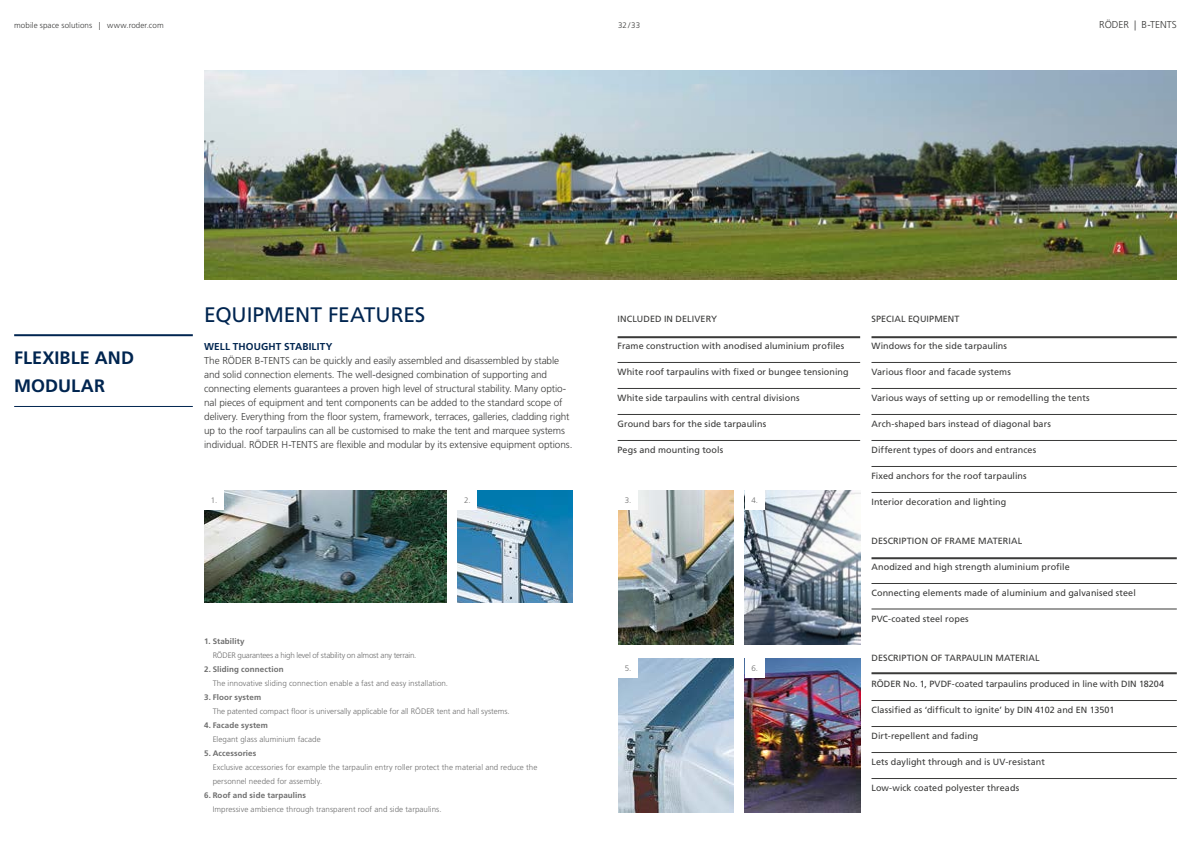
<style>
.page{position:relative;width:1191px;height:842px;background:#fff}
.page>*{position:absolute;margin:0;border:0;box-sizing:border-box;transform-origin:0 0}
.t1{font:21px "Frutiger LT Pro";letter-spacing:-.005em;color:#002550}
.t2{font:700 18px/28px "Frutiger LT Pro";letter-spacing:.005em;color:#002550}
.t3{font:300 10px/14px "Frutiger LT Pro";letter-spacing:-.01em;color:#3a3a39}
.t4{font:700 10px "Frutiger LT Pro";letter-spacing:.015em;color:#002550}
.t5{font:9px "Frutiger LT Pro";letter-spacing:.005em;color:#3a3a39}
.t6{font:300 8px/14px "Frutiger LT Pro";letter-spacing:.005em;color:#6e6e6e}
.t7{font:700 8px "Frutiger LT Pro";letter-spacing:.015em;color:#6e6e6e}
.t8{font:300 8px "Frutiger LT Pro";letter-spacing:-.03em;color:#6e6e6e}
.t9{font:300 8px "Frutiger LT Pro";letter-spacing:.01em;color:#3a3a39}
</style>
<div class="page">
<hr style="left:617px;top:336px;width:243px;height:2px;background:#3a3a39">
<hr style="left:617px;top:362px;width:243px;height:1px;background:#3a3a39">
<hr style="left:617px;top:388px;width:243px;height:1px;background:#3a3a39">
<hr style="left:617px;top:414px;width:243px;height:1px;background:#3a3a39">
<hr style="left:617px;top:440px;width:243px;height:1px;background:#3a3a39">
<hr style="left:871px;top:336px;width:305px;height:2px;background:#3a3a39">
<hr style="left:871px;top:362px;width:305px;height:1px;background:#3a3a39">
<hr style="left:871px;top:388px;width:305px;height:1px;background:#3a3a39">
<hr style="left:871px;top:414px;width:305px;height:1px;background:#3a3a39">
<hr style="left:871px;top:440px;width:305px;height:1px;background:#3a3a39">
<hr style="left:871px;top:466px;width:305px;height:1px;background:#3a3a39">
<hr style="left:871px;top:492px;width:305px;height:1px;background:#3a3a39">
<hr style="left:871px;top:557px;width:305px;height:2px;background:#3a3a39">
<hr style="left:871px;top:583px;width:305px;height:1px;background:#3a3a39">
<hr style="left:871px;top:609px;width:305px;height:1px;background:#3a3a39">
<hr style="left:871px;top:672px;width:305px;height:2px;background:#3a3a39">
<hr style="left:871px;top:700px;width:305px;height:1px;background:#3a3a39">
<hr style="left:871px;top:726px;width:305px;height:1px;background:#3a3a39">
<hr style="left:871px;top:752px;width:305px;height:1px;background:#3a3a39">
<hr style="left:871px;top:778px;width:305px;height:1px;background:#3a3a39">
<hr style="left:14px;top:334px;width:179px;height:2px;background:#002550">
<hr style="left:14px;top:406px;width:179px;height:1px;background:#002550">
<img style="left:204px;top:70px;width:972px;height:210px">
<img style="left:457px;top:490px;width:116px;height:112px">
<div style="left:457px;top:490px;width:20px;height:20px;background:#fff"></div>
<img style="left:204px;top:490px;width:242px;height:112px">
<div style="left:204px;top:490px;width:20px;height:20px;background:#fff"></div>
<img style="left:618px;top:490px;width:115px;height:154px">
<div style="left:618px;top:490px;width:20px;height:20px;background:#fff"></div>
<img style="left:745px;top:658px;width:115px;height:154px">
<div style="left:745px;top:658px;width:19px;height:20px;background:#fff"></div>
<img style="left:618px;top:658px;width:115px;height:154px">
<div style="left:618px;top:658px;width:20px;height:20px;background:#fff"></div>
<img style="left:745px;top:490px;width:115px;height:154px">
<div style="left:745px;top:490px;width:19px;height:20px;background:#fff"></div>
<p class="t9" style="left:14px;top:21px;width:151px">mobile space solutions | www.roder.com</p>
<p class="t9" style="left:618px;top:21px;width:23px">32/33</p>
<p class="t3" style="left:1099px;top:18px;width:79px">RÖDER | B-TENTS</p>
<h2 class="t2" style="left:14px;top:344px;width:121px">FLEXIBLE AND<br>MODULAR</h2>
<h1 class="t1" style="left:204px;top:303px;width:223px">EQUIPMENT FEATURES</h1>
<p class="t4" style="left:204px;top:341px;width:130px">WELL THOUGHT STABILITY</p>
<p class="t3" style="left:204px;top:354px;width:370px">The RÖDER B-TENTS can be quickly and easily assembled and disassembled by stable and solid connection elements. The well-designed combination of supporting and connecting elements guarantees a proven high level of structural stability. Many optio&shy;nal pieces of equipment and tent components can be added to the standard scope of delivery. Everything from the floor system, framework, terraces, galleries, cladding right up to the roof tarpaulins can all be customised to make the tent and marquee systems individual. RÖDER H-TENTS are flexible and modular by its extensive equipment options.</p>
<p class="t5" style="left:617px;top:314px;width:101px">INCLUDED IN DELIVERY</p>
<p class="t5" style="left:617px;top:341px;width:228px">Frame construction with anodised aluminium profiles</p>
<p class="t5" style="left:617px;top:367px;width:232px">White roof tarpaulins with fixed or bungee tensioning</p>
<p class="t5" style="left:617px;top:393px;width:183px">White side tarpaulins with central divisions</p>
<p class="t5" style="left:617px;top:419px;width:150px">Ground bars for the side tarpaulins</p>
<p class="t5" style="left:617px;top:445px;width:107px">Pegs and mounting tools</p>
<p class="t6" style="left:211px;top:493px;width:8px">1.</p>
<p class="t6" style="left:464px;top:493px;width:8px">2.</p>
<p class="t6" style="left:625px;top:493px;width:8px">3.</p>
<p class="t6" style="left:751px;top:493px;width:8px">4.</p>
<p class="t7" style="left:204px;top:637px;width:42px">1. Stability</p>
<p class="t8" style="left:213px;top:651px;width:205px">RÖDER guarantees a high level of stability on almost any terrain.</p>
<p class="t7" style="left:204px;top:665px;width:81px">2. Sliding connection</p>
<p class="t6" style="left:213px;top:676px;width:237px">The innovative sliding connection enable a fast and easy installation.</p>
<p class="t7" style="left:204px;top:693px;width:58px">3. Floor system</p>
<p class="t6" style="left:213px;top:704px;width:298px">The patented compact floor is universally applicable for all RÖDER tent and hall systems.</p>
<p class="t7" style="left:204px;top:721px;width:65px">4. Facade system</p>
<p class="t6" style="left:213px;top:732px;width:110px">Elegant glass aluminium facade</p>
<p class="t7" style="left:204px;top:749px;width:54px">5. Accessories</p>
<p class="t6" style="left:213px;top:760px;width:326px">Exclusive accessories for example the tarpaulin entry roller protect the material and reduce the personnel needed for assembly.</p>
<p class="t7" style="left:204px;top:791px;width:103px">6. Roof and side tarpaulins</p>
<p class="t6" style="left:213px;top:802px;width:230px">Impressive ambience through transparent roof and side tarpaulins.</p>
<p class="t6" style="left:625px;top:661px;width:8px">5.</p>
<p class="t6" style="left:751px;top:661px;width:8px">6.</p>
<p class="t5" style="left:871px;top:314px;width:90px">SPECIAL EQUIPMENT</p>
<p class="t5" style="left:871px;top:341px;width:137px">Windows for the side tarpaulins</p>
<p class="t5" style="left:871px;top:367px;width:141px">Various floor and facade systems</p>
<p class="t5" style="left:871px;top:393px;width:220px">Various ways of setting up or remodelling the tents</p>
<p class="t5" style="left:871px;top:419px;width:181px">Arch-shaped bars instead of diagonal bars</p>
<p class="t5" style="left:871px;top:445px;width:166px">Different types of doors and entrances</p>
<p class="t5" style="left:871px;top:471px;width:157px">Fixed anchors for the roof tarpaulins</p>
<p class="t5" style="left:871px;top:497px;width:136px">Interior decoration and lighting</p>
<p class="t5" style="left:871px;top:536px;width:152px">DESCRIPTION OF FRAME MATERIAL</p>
<p class="t5" style="left:871px;top:562px;width:200px">Anodized and high strength aluminium profile</p>
<p class="t5" style="left:871px;top:588px;width:266px">Connecting elements made of aluminium and galvanised steel</p>
<p class="t5" style="left:871px;top:614px;width:99px">PVC-coated steel ropes</p>
<p class="t5" style="left:871px;top:653px;width:170px">DESCRIPTION OF TARPAULIN MATERIAL</p>
<p class="t5" style="left:871px;top:679px;width:294px">RÖDER No. 1, PVDF-coated tarpaulins produced in line with DIN 18204</p>
<p class="t5" style="left:871px;top:705px;width:244px">Classified as ‘difficult to ignite’ by DIN 4102 and EN 13501</p>
<p class="t5" style="left:871px;top:731px;width:108px">Dirt-repellent and fading</p>
<p class="t5" style="left:871px;top:757px;width:175px">Lets daylight through and is UV-resistant</p>
<p class="t5" style="left:871px;top:783px;width:149px">Low-wick coated polyester threads</p>
</div>
